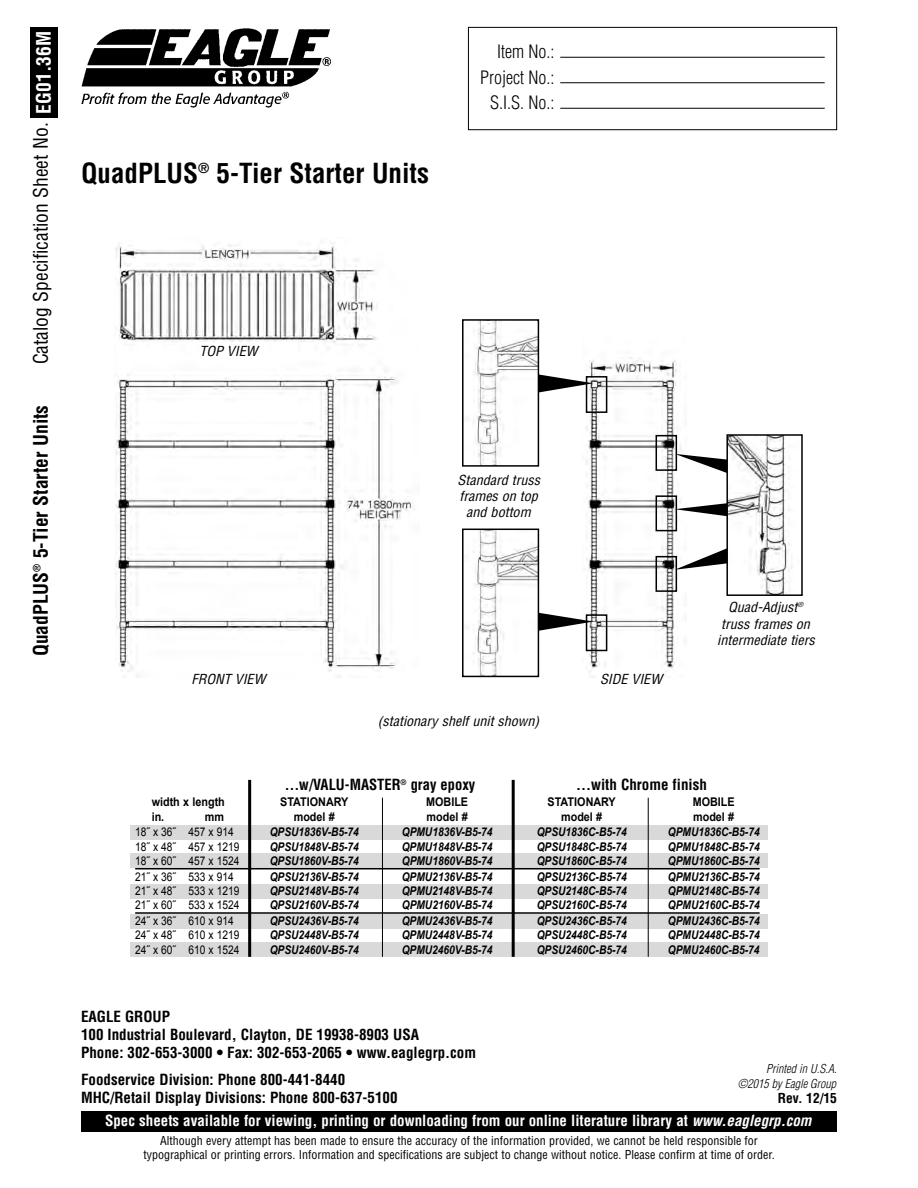
<style>
.page{position:relative;width:918px;height:1188px;background:#fff}
.page>*{position:absolute;margin:0;border:0;box-sizing:border-box;transform-origin:0 0}
.t1{font:700 condensed 27px "Helvetica";color:#000}
.t2{font:condensed 19.5px "Helvetica";color:#000}
.t3{font:700 condensed 19.5px "Helvetica";color:#000}
.t4{font:300 condensed 18px/25.5px "Helvetica";color:#000;text-align:right}
.t5{font:700 condensed 15px/18px "Helvetica";color:#000}
.t6{font:700 condensed 15px "Helvetica";color:#fff}
.t7{font:italic condensed 13.5px/16.2px "Helvetica";color:#000;text-align:center;scale:1.05 1}
.t8{font:700 condensed 13.5px "Helvetica";color:#000}
.t9{font:italic 700 12px "Arial";color:#000;scale:.85 1}
.t10{font:condensed 12px/13.5px "Helvetica";color:#000;text-align:center}
.t11{font:12px "Arial";color:#000;scale:.85 1}
.t12{font:700 12px "Arial";color:#000;scale:.9 1}
.t13{font:italic 300 condensed 12px "Helvetica";color:#000}
.s1{font-weight:700;color:#fff}
.s2{font-style:italic}
</style>
<div class="page">
<img style="left:114px;top:244px;width:301px;height:434px">
<img style="left:584px;top:357px;width:97px;height:321px">
<svg style="left:675px;top:533px;width:51px;height:37px"></svg>
<svg style="left:675px;top:454px;width:51px;height:33px"></svg>
<svg style="left:677px;top:498px;width:49px;height:23px"></svg>
<img style="left:729px;top:437px;width:64px;height:156px">
<div style="left:726px;top:434px;width:77px;height:162px;border:2px solid #000"></div>
<div style="left:656px;top:495px;width:21px;height:36px;border:2px solid #000"></div>
<div style="left:656px;top:435px;width:21px;height:36px;border:2px solid #000"></div>
<div style="left:656px;top:556px;width:21px;height:36px;border:2px solid #000"></div>
<div style="left:586px;top:376px;width:21px;height:37px;border:2px solid #000"></div>
<svg style="left:539px;top:370px;width:54px;height:26px"></svg>
<img style="left:473px;top:322px;width:63px;height:142px">
<div style="left:462px;top:319px;width:77px;height:148px;border:2px solid #000"></div>
<div style="left:586px;top:614px;width:21px;height:37px;border:2px solid #000"></div>
<svg style="left:539px;top:609px;width:54px;height:25px"></svg>
<img style="left:473px;top:532px;width:63px;height:142px">
<div style="left:462px;top:529px;width:77px;height:148px;border:2px solid #000"></div>
<div style="left:81px;top:1111px;width:756px;height:21px;background:#000"></div>
<img style="left:81px;top:28px;width:250px;height:79px">
<div style="left:468px;top:27px;width:369px;height:103px;border:1px solid #000"></div>
<hr style="left:560px;top:82px;width:265px;height:1px;background:#000">
<hr style="left:560px;top:57px;width:265px;height:1px;background:#000">
<hr style="left:560px;top:108px;width:265px;height:1px;background:#000">
<div style="left:30px;top:27px;width:28px;height:91px;background:#000"></div>
<div style="left:131px;top:825px;width:637px;height:14px;background:#d9d9d9"></div>
<div style="left:131px;top:854px;width:637px;height:14px;background:#d9d9d9"></div>
<div style="left:131px;top:884px;width:637px;height:14px;background:#d9d9d9"></div>
<div style="left:131px;top:914px;width:637px;height:14px;background:#d9d9d9"></div>
<div style="left:131px;top:942px;width:637px;height:15px;background:#d9d9d9"></div>
<hr style="left:135px;top:868px;width:625px;height:1px;background:#000">
<hr style="left:135px;top:912px;width:625px;height:2px;background:#000">
<hr style="left:382px;top:798px;width:1px;height:159px;background:#000">
<hr style="left:648px;top:798px;width:1px;height:159px;background:#000">
<hr style="left:248px;top:780px;width:3px;height:177px;background:#000">
<hr style="left:512px;top:780px;width:3px;height:177px;background:#000">
<h2 class="t2" style="left:28px;top:364px;width:335px;rotate:-90deg">Catalog Specification Sheet No. <span class="s1">EG01.36M</span></h2>
<h2 class="t3" style="left:29px;top:656px;width:253px;rotate:-90deg">QuadPLUS<sup>®</sup> 5-Tier Starter Units</h2>
<h1 class="t1" style="left:81px;top:157px;width:349px">QuadPLUS<sup>®</sup> 5-Tier Starter Units</h1>
<h3 class="t4" style="left:480px;top:39px;width:76px">Item No.:<br>Project No.:<br>S.I.S. No.:</h3>
<p class="t7" style="left:199px;top:342px;width:57px">TOP VIEW</p>
<p class="t7" style="left:458px;top:472px;width:80px">Standard truss frames on top and bottom</p>
<p class="t7" style="left:192px;top:671px;width:72px">FRONT VIEW</p>
<p class="t7" style="left:378px;top:713px;width:155px">(stationary shelf unit shown)</p>
<p class="t7" style="left:600px;top:671px;width:61px">SIDE VIEW</p>
<p class="t7" style="left:717px;top:599px;width:94px">Quad-Adjust<sup>® </sup>truss frames on intermediate tiers</p>
<p class="t5" style="left:285px;top:776px;width:192px">…w/VALU-MASTER<sup>®</sup> gray epoxy</p>
<p class="t5" style="left:576px;top:776px;width:132px">…with Chrome finish</p>
<p class="t12" style="left:152px;top:794px;width:83px">width x length</p>
<p class="t12" style="left:280px;top:794px;width:77px">STATIONARY</p>
<p class="t12" style="left:426px;top:794px;width:48px">MOBILE</p>
<p class="t12" style="left:548px;top:794px;width:77px">STATIONARY</p>
<p class="t12" style="left:693px;top:794px;width:48px">MOBILE</p>
<p class="t12" style="left:152px;top:809px;width:16px">in.</p>
<p class="t12" style="left:205px;top:809px;width:23px">mm</p>
<p class="t12" style="left:294px;top:809px;width:47px">model #</p>
<p class="t12" style="left:427px;top:809px;width:47px">model #</p>
<p class="t12" style="left:561px;top:809px;width:47px">model #</p>
<p class="t12" style="left:693px;top:809px;width:47px">model #</p>
<p class="t11" style="left:135px;top:824px;width:118px">18˝ x 36˝ 457 x 914</p>
<p class="t9" style="left:270px;top:824px;width:106px">QPSU1836V-B5-74</p>
<p class="t9" style="left:402px;top:824px;width:108px">QPMU1836V-B5-74</p>
<p class="t9" style="left:537px;top:824px;width:108px">QPSU1836C-B5-74</p>
<p class="t9" style="left:668px;top:824px;width:110px">QPMU1836C-B5-74</p>
<p class="t11" style="left:135px;top:839px;width:124px">18˝ x 48˝ 457 x 1219</p>
<p class="t9" style="left:270px;top:838px;width:106px">QPSU1848V-B5-74</p>
<p class="t9" style="left:402px;top:838px;width:108px">QPMU1848V-B5-74</p>
<p class="t9" style="left:537px;top:838px;width:108px">QPSU1848C-B5-74</p>
<p class="t9" style="left:668px;top:838px;width:110px">QPMU1848C-B5-74</p>
<p class="t11" style="left:135px;top:853px;width:124px">18˝ x 60˝ 457 x 1524</p>
<p class="t9" style="left:270px;top:853px;width:106px">QPSU1860V-B5-74</p>
<p class="t9" style="left:402px;top:853px;width:108px">QPMU1860V-B5-74</p>
<p class="t9" style="left:537px;top:853px;width:108px">QPSU1860C-B5-74</p>
<p class="t9" style="left:668px;top:853px;width:110px">QPMU1860C-B5-74</p>
<p class="t11" style="left:135px;top:868px;width:118px">21˝ x 36˝ 533 x 914</p>
<p class="t9" style="left:270px;top:868px;width:106px">QPSU2136V-B5-74</p>
<p class="t9" style="left:402px;top:868px;width:108px">QPMU2136V-B5-74</p>
<p class="t9" style="left:537px;top:868px;width:108px">QPSU2136C-B5-74</p>
<p class="t9" style="left:668px;top:868px;width:110px">QPMU2136C-B5-74</p>
<p class="t11" style="left:135px;top:883px;width:124px">21˝ x 48˝ 533 x 1219</p>
<p class="t9" style="left:270px;top:883px;width:106px">QPSU2148V-B5-74</p>
<p class="t9" style="left:402px;top:883px;width:108px">QPMU2148V-B5-74</p>
<p class="t9" style="left:537px;top:883px;width:108px">QPSU2148C-B5-74</p>
<p class="t9" style="left:668px;top:883px;width:110px">QPMU2148C-B5-74</p>
<p class="t11" style="left:135px;top:897px;width:124px">21˝ x 60˝ 533 x 1524</p>
<p class="t9" style="left:270px;top:897px;width:106px">QPSU2160V-B5-74</p>
<p class="t9" style="left:402px;top:897px;width:108px">QPMU2160V-B5-74</p>
<p class="t9" style="left:537px;top:897px;width:108px">QPSU2160C-B5-74</p>
<p class="t9" style="left:668px;top:897px;width:110px">QPMU2160C-B5-74</p>
<p class="t11" style="left:135px;top:913px;width:118px">24˝ x 36˝ 610 x 914</p>
<p class="t9" style="left:270px;top:913px;width:106px">QPSU2436V-B5-74</p>
<p class="t9" style="left:402px;top:913px;width:108px">QPMU2436V-B5-74</p>
<p class="t9" style="left:537px;top:913px;width:108px">QPSU2436C-B5-74</p>
<p class="t9" style="left:668px;top:913px;width:110px">QPMU2436C-B5-74</p>
<p class="t11" style="left:135px;top:927px;width:124px">24˝ x 48˝ 610 x 1219</p>
<p class="t9" style="left:270px;top:927px;width:106px">QPSU2448V-B5-74</p>
<p class="t9" style="left:402px;top:927px;width:108px">QPMU2448V-B5-74</p>
<p class="t9" style="left:537px;top:927px;width:108px">QPSU2448C-B5-74</p>
<p class="t9" style="left:668px;top:927px;width:110px">QPMU2448C-B5-74</p>
<p class="t11" style="left:135px;top:942px;width:124px">24˝ x 60˝ 610 x 1524</p>
<p class="t9" style="left:270px;top:941px;width:106px">QPSU2460V-B5-74</p>
<p class="t9" style="left:402px;top:941px;width:108px">QPMU2460V-B5-74</p>
<p class="t9" style="left:537px;top:941px;width:108px">QPSU2460C-B5-74</p>
<p class="t9" style="left:668px;top:941px;width:110px">QPMU2460C-B5-74</p>
<p class="t5" style="left:81px;top:1008px;width:397px">EAGLE GROUP<br>100 Industrial Boulevard, Clayton, DE 19938-8903 USA<br>Phone: 302-653-3000 • Fax: 302-653-2065 • www.eaglegrp.com</p>
<p class="t13" style="left:766px;top:1062px;width:72px">Printed in U.S.A.</p>
<p class="t5" style="left:81px;top:1070px;width:266px">Foodservice Division: Phone 800-441-8440</p>
<p class="t13" style="left:738px;top:1077px;width:100px">©2015 by Eagle Group</p>
<p class="t5" style="left:81px;top:1088px;width:318px">MHC/Retail Display Divisions: Phone 800-637-5100</p>
<p class="t8" style="left:778px;top:1090px;width:61px">Rev. 12/15</p>
<p class="t6" style="left:105px;top:1112px;width:708px">Spec sheets available for viewing, printing or downloading from our online literature library at <span class="s2">www.eaglegrp.com</span></p>
<p class="t10" style="left:143px;top:1134px;width:633px">Although every attempt has been made to ensure the accuracy of the information provided, we cannot be held responsible for typographical or printing errors. Information and specifications are subject to change without notice. Please confirm at time of order.</p>
</div>
